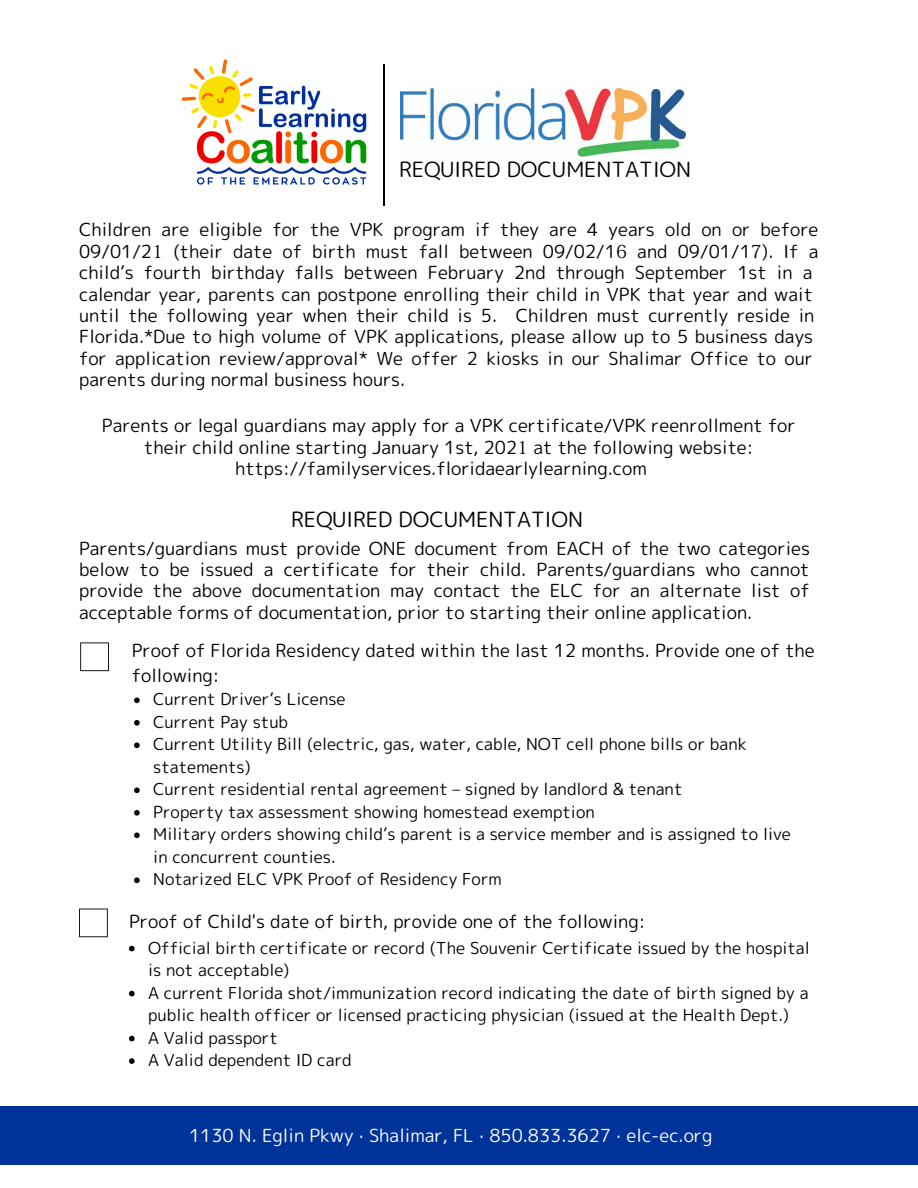
<style>
.page{position:relative;width:918px;height:1188px;background:#fff}
.page>*{position:absolute;margin:0;border:0;box-sizing:border-box;transform-origin:0 0}
.t1{font:21px "rounded mplus 1 p regular";color:#000}
.t2{font:18px/21.5px "rounded mplus 1 p regular";color:#000}
.t3{font:18px "rounded mplus 1 p regular";color:#fff}
.t4{font:16.5px/22.5px "rounded mplus 1 p regular";color:#000}
.s1{font-family:"Koz Min Pr 6 N"}
</style>
<div class="page">
<img style="left:181px;top:59px;width:186px;height:126px">
<hr style="left:383px;top:64px;width:1px;height:141px;background:#000">
<div style="left:0;top:1107px;width:918px;height:58px;background:#039"></div>
<svg style="left:80px;top:642px;width:29px;height:29px"></svg>
<svg style="left:134px;top:697px;width:6px;height:6px"></svg>
<svg style="left:134px;top:720px;width:6px;height:6px"></svg>
<svg style="left:134px;top:742px;width:6px;height:6px"></svg>
<svg style="left:134px;top:787px;width:6px;height:6px"></svg>
<svg style="left:134px;top:810px;width:6px;height:6px"></svg>
<svg style="left:134px;top:832px;width:6px;height:6px"></svg>
<svg style="left:134px;top:877px;width:6px;height:6px"></svg>
<svg style="left:79px;top:909px;width:29px;height:28px"></svg>
<img style="left:401px;top:88px;width:285px;height:69px">
<svg style="left:129px;top:946px;width:6px;height:5px"></svg>
<svg style="left:129px;top:991px;width:6px;height:5px"></svg>
<svg style="left:129px;top:1036px;width:6px;height:5px"></svg>
<svg style="left:129px;top:1058px;width:6px;height:6px"></svg>
<p class="t1" style="left:399px;top:154px;width:293px">REQUIRED DOCUMENTATION</p>
<p class="t2" style="left:79px;top:219px;width:741px">Children are eligible for the VPK program if they are 4 years old on or before 09/01/2<span class="s1">1</span> (their date of birth must fall between 09/02/1<span class="s1">6</span> and 09/01/1<span class="s1">7</span>). If a child’s fourth birthday falls between February 2nd through September 1st in a calendar year, parents can postpone enrolling their child in VPK that year and wait until the following year when their child is 5. Children must currently reside in Florida.*Due to high volume of VPK applications, please allow up to 5 business days for application review/approval* We offer 2 kiosks in our Shalimar Office to our parents during normal business hours.</p>
<p class="t2" style="left:102px;top:415px;width:695px">Parents or legal guardians may apply for a VPK certificate/VPK reenrollment for</p>
<p class="t2" style="left:144px;top:436px;width:611px">their child online starting January 1st, 202<span class="s1">1</span> at the following website:</p>
<p class="t2" style="left:235px;top:457px;width:413px">https://familyservices.floridaearlylearning.com</p>
<p class="t1" style="left:291px;top:504px;width:293px">REQUIRED DOCUMENTATION</p>
<p class="t2" style="left:79px;top:537px;width:732px;text-align:justify">Parents/guardians must provide ONE document from EACH of the two categories below to be issued a certificate for their child. Parents/guardians who cannot provide the above documentation may contact the ELC for an alternate list of acceptable forms of documentation, prior to starting their online application.</p>
<p class="t2" style="left:132px;top:638px;width:685px;line-height:24.8px">Proof of Florida Residency dated within the last 12 months. Provide one of the following:</p>
<p class="t4" style="left:153px;top:688px;width:639px">Current Driver’s License<br>Current Pay stub<br>Current Utility Bill (electric, gas, water, cable, NOT cell phone bills or bank statements)<br>Current residential rental agreement – signed by landlord &amp; tenant<br>Property tax assessment showing homestead exemption<br>Military orders showing child’s parent is a service member and is assigned to live in concurrent counties.<br>Notarized ELC VPK Proof of Residency Form</p>
<p class="t2" style="left:129px;top:910px;width:518px">Proof of Child's date of birth, provide one of the following:</p>
<p class="t4" style="left:148px;top:936px;width:663px">Official birth certificate or record (The Souvenir Certificate issued by the hospital is not acceptable)<br>A current Florida shot/immunization record indicating the date of birth signed by a public health officer or licensed practicing physician (issued at the Health Dept.)<br>A Valid passport<br>A Valid dependent ID card</p>
<p class="t3" style="left:189px;top:1122px;width:525px">1130 N. Eglin Pkwy · Shalimar, FL · 850.833.3627 · elc-ec.org</p>
</div>
